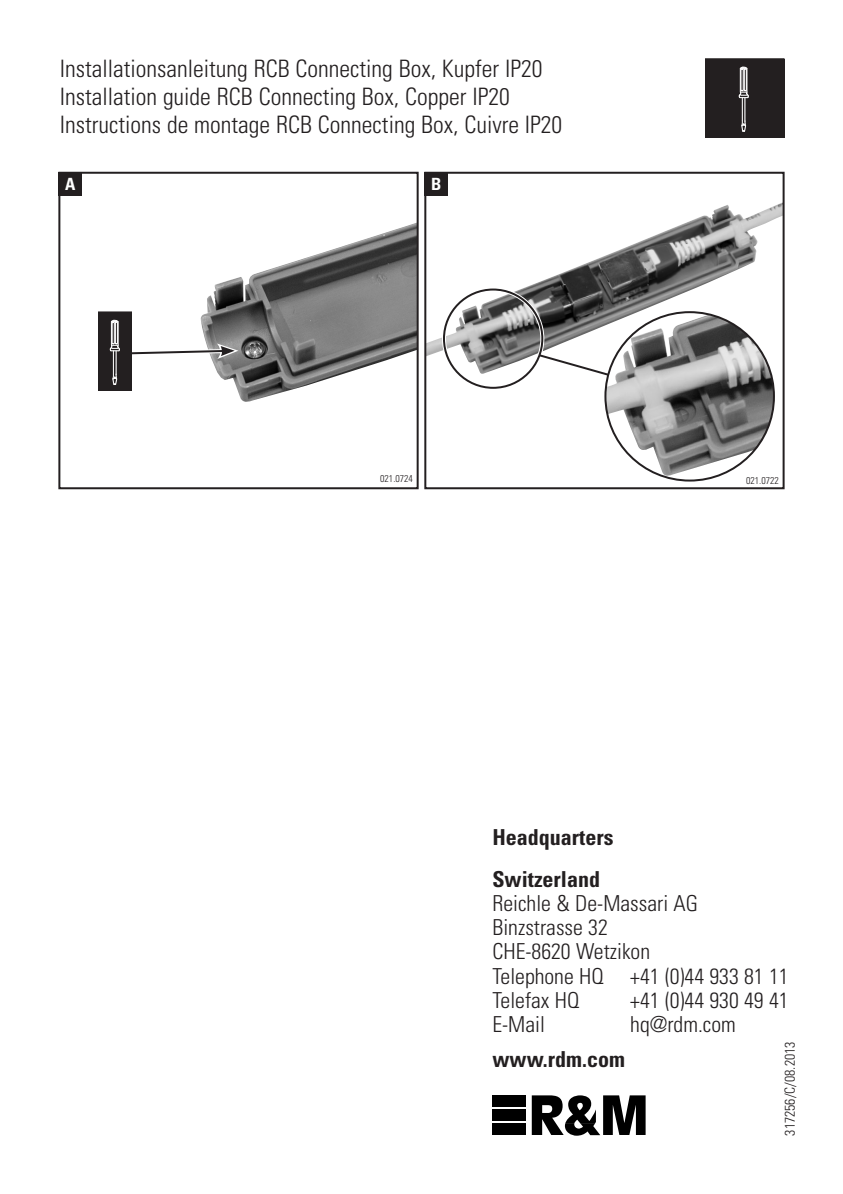
<style>
.page{position:relative;width:843px;height:1194px;background:#fff}
.page>*{position:absolute;margin:0;border:0;box-sizing:border-box;transform-origin:0 0}
.t1{font:300 condensed 24px/28px "Univers LT Std";color:#231f20}
.t2{font:300 condensed 22px/24.2px "Univers LT Std";color:#231f20}
.t3{font:700 condensed 22px/41.4px "Univers LT Std";color:#231f20}
.t4{font:700 condensed 16.8px "Univers LT Std";color:#fff}
.t5{font:300 condensed 14px "Univers LT Std";color:#231f20}
.t6{font:300 condensed 9.8px "Univers LT Std";color:#231f20}
</style>
<div class="page">
<img style="left:207px;top:223px;width:208px;height:179px">
<div style="left:58px;top:172px;width:360px;height:317px;border:2px solid #231f20"></div>
<div style="left:58px;top:172px;width:24px;height:24px;background:#231f20"></div>
<img style="left:427px;top:203px;width:354px;height:172px">
<div style="left:424px;top:172px;width:360px;height:317px;border:2px solid #231f20"></div>
<div style="left:424px;top:172px;width:24px;height:24px;background:#231f20"></div>
<div style="left:442px;top:288px;width:102px;height:102px;border:4px solid #fff;border-radius:50%"></div>
<div style="left:443px;top:289px;width:100px;height:100px;border:2px solid #231f20;border-radius:50%"></div>
<img style="left:605px;top:314px;width:168px;height:164px">
<svg style="left:536px;top:353px;width:74px;height:24px"></svg>
<div style="left:705px;top:59px;width:79px;height:79px;background:#231f20"></div>
<svg style="left:98px;top:312px;width:140px;height:79px"></svg>
<div style="left:492px;top:1109px;width:33px;height:12px;background:#000"></div>
<div style="left:492px;top:1095px;width:33px;height:12px;background:#000"></div>
<div style="left:492px;top:1123px;width:33px;height:12px;background:#000"></div>
<svg style="left:531px;top:1095px;width:114px;height:41px"></svg>
<p class="t1" style="left:60px;top:55px;width:504px">Installationsanleitung RCB Connecting Box, Kupfer IP20<br>Installation guide RCB Connecting Box, Copper IP20<br>Instructions de montage RCB Connecting Box, Cuivre IP20</p>
<p class="t4" style="left:65px;top:173px;width:12px">A</p>
<p class="t4" style="left:431px;top:173px;width:12px">B</p>
<p class="t6" style="left:380px;top:472px;width:34px">021.0724</p>
<p class="t6" style="left:746px;top:474px;width:34px">021.0722</p>
<p class="t3" style="left:492px;top:817px;width:122px">Headquarters<br>Switzerland</p>
<p class="t2" style="left:492px;top:891px;width:298px">Reichle &amp; De-Massari AG<br>Binzstrasse 32<br>CHE-8620 Wetzikon<br>Telephone HQ +41 (0)44 933 81 11<br>Telefax HQ</p>
<p class="t2" style="left:630px;top:988px;width:160px">+41 (0)44 930 49 41</p>
<p class="t2" style="left:492px;top:1012px;width:54px">E-Mail</p>
<p class="t2" style="left:630px;top:1012px;width:107px">hq@rdm.com</p>
<p class="t3" style="left:492px;top:1038px;width:134px">www.rdm.com</p>
<p class="t5" style="left:781px;top:1136px;width:96px;rotate:-90deg">317256/C/08.2013</p>
</div>
